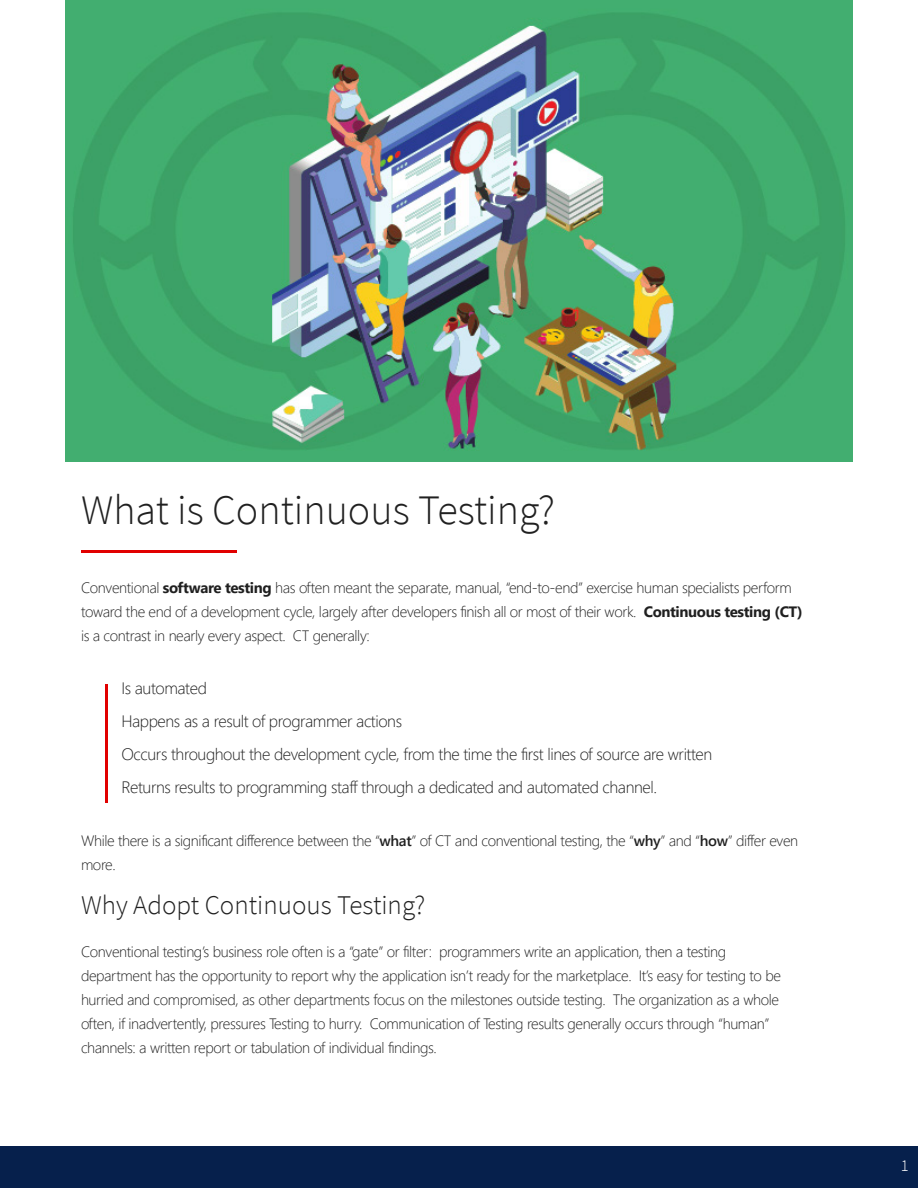
<style>
.page{position:relative;width:918px;height:1188px;background:#fff}
.page>*{position:absolute;margin:0;border:0;box-sizing:border-box;transform-origin:0 0}
.t1{font:300 42px "Source Sans Pro";color:#202020}
.t2{font:300 27px "Source Sans Pro";color:#202020}
.Bullet_Lists{font:300 16.5px "Segoe UI";letter-spacing:-.025em;color:#202020}
.t3{font:300 16.5px "Source Sans Pro";color:#fff}
.body{font:300 15px/24px "Segoe UI";letter-spacing:-.025em;color:#202020}
.s1{font-weight:700}
.s2{font-weight:600}
</style>
<div class="page">
<div style="left:0;top:1146px;width:918px;height:42px;background:#06204c"></div>
<hr style="left:105px;top:685px;width:2px;height:118px;background:#e10000">
<hr style="left:81px;top:551px;width:156px;height:2px;background:#e10000">
<img style="left:65px;top:0;width:788px;height:461px">
<h1 class="t1" style="left:81px;top:484px;width:476px">What is Continuous Testing?</h1>
<p class="body" style="left:81px;top:574px;width:723px">Conventional <span class="s1">software testing</span> has often meant the separate, manual, “end-to-end” exercise human specialists perform toward the end of a development cycle, largely after developers finish all or most of their work. <span class="s1">Continuous testing (CT) </span>is a contrast in nearly every aspect. CT generally:</p>
<p class="Bullet_Lists" style="left:121px;top:673px;width:87px">Is automated</p>
<p class="Bullet_Lists" style="left:121px;top:706px;width:282px">Happens as a result of programmer actions</p>
<p class="Bullet_Lists" style="left:121px;top:739px;width:592px">Occurs throughout the development cycle, from the time the first lines of source are written</p>
<p class="Bullet_Lists" style="left:121px;top:772px;width:537px">Returns results to programming staff through a dedicated and automated channel.</p>
<p class="body" style="left:81px;top:827px;width:719px">While there is a significant difference between the “<span class="s2">what</span>” of CT and conventional testing, the “<span class="s2">why</span>” and “<span class="s2">how</span>” differ even more.</p>
<p class="t2" style="left:81px;top:889px;width:346px">Why Adopt Continuous Testing?</p>
<p class="body" style="left:81px;top:939px;width:702px">Conventional testing’s business role often is a “gate” or filter: programmers write an application, then a testing department has the opportunity to report why the application isn’t ready for the marketplace. It’s easy for testing to be hurried and compromised, as other departments focus on the milestones outside testing. The organization as a whole often, if inadvertently, pressures Testing to hurry. Communication of Testing results generally occurs through “human” channels: a written report or tabulation of individual findings.</p>
<p class="t3" style="left:901px;top:1156px;width:9px">1</p>
</div>
